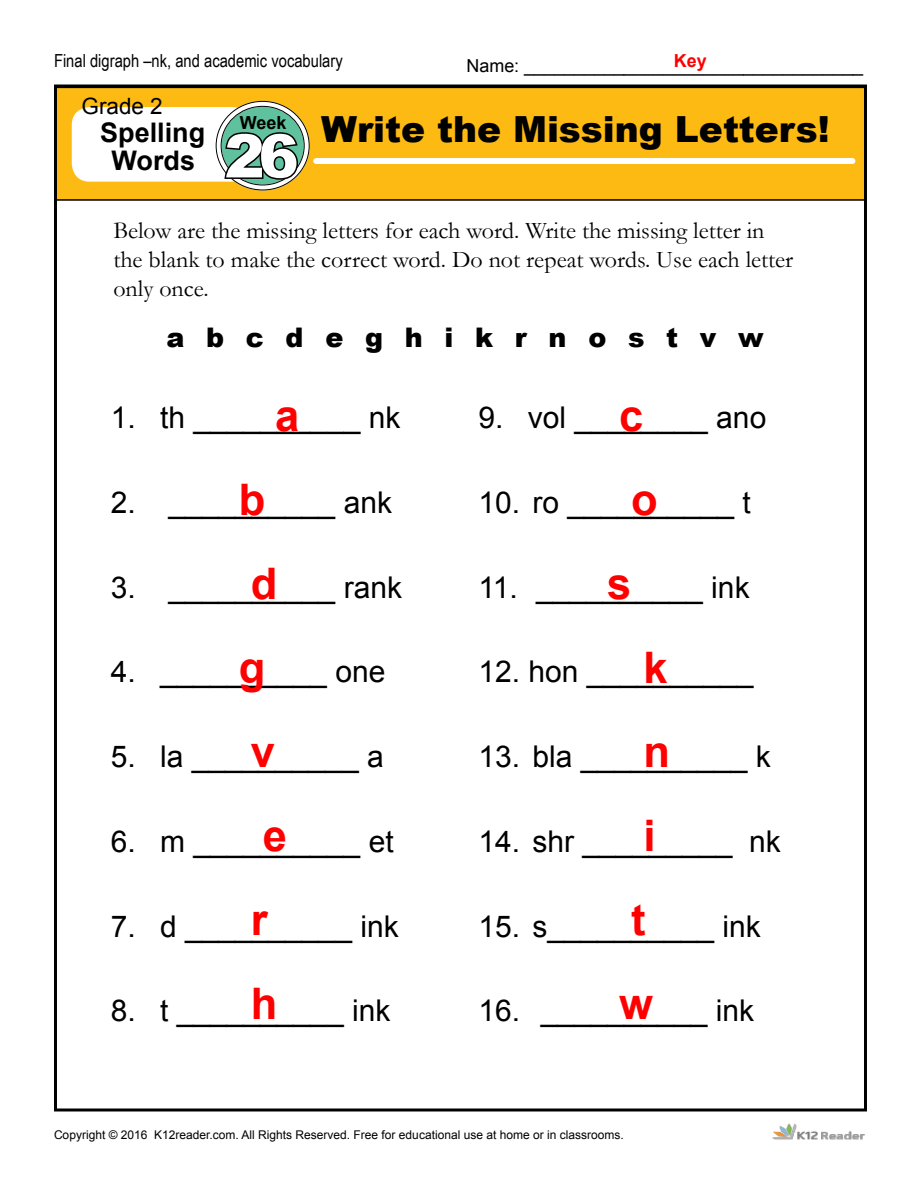
<style>
.page{position:relative;width:918px;height:1188px;background:#fff}
.page>*{position:absolute;margin:0;border:0;box-sizing:border-box;transform-origin:0 0}
.t1{font:900 60px "Arial";color:#fff}
.t2{font:700 43.5px/84px "Arial";color:#f00;text-align:center}
.t3{font:900 36px "Arial";color:#000}
.t4{font:30px "Arial";color:#000}
.t5{font:900 27px "Arial";color:#000}
.t6{font:700 27px/28.3px "Arial";color:#000;text-align:center}
.t7{font:24px/28.8px "Garamond";color:#000}
.t8{font:22.5px "Arial";color:#000}
.t9{font:18px "Arial";color:#000}
.t10{font:18px "Arial Narrow";color:#000}
.t11{font:700 18px "Arial";color:#000}
.t12{font:700 18px "Arial";color:#f00}
.t13{font:12px "Arial";color:#000}
</style>
<div class="page">
<div style="left:55px;top:87px;width:810px;height:113px;background:#fdba12"></div>
<div style="left:54px;top:87px;width:812px;height:114px;border:2px solid #000"></div>
<div style="left:72px;top:107px;width:177px;height:75px;background:#fff;border-radius:18px"></div>
<svg style="left:219px;top:104px;width:88px;height:83px;background:#6abc9f"></svg>
<div style="left:216px;top:101px;width:94px;height:89px;border:6px solid #fff;border-radius:50%"></div>
<div style="left:221px;top:106px;width:84px;height:79px;border:1px solid #000;border-radius:50%"></div>
<div style="left:316px;top:158px;width:536px;height:6px;background:#fff"></div>
<svg style="left:223px;top:130px;width:77px;height:52px;background:#48836c"></svg>
<img style="left:772px;top:1123px;width:93px;height:17px">
<p class="t10" style="left:54px;top:48px;width:290px">Final digraph –nk, and academic vocabulary</p>
<p class="t12" style="left:674px;top:49px;width:34px">Key</p>
<p class="t9" style="left:466px;top:53px;width:398px">Name: __________________________________</p>
<p class="t8" style="left:82px;top:91px;width:83px">Grade 2</p>
<p class="t6" style="left:100px;top:119px;width:107px">Spelling<br>Words</p>
<p class="t3" style="left:321px;top:103px;width:510px">Write the Missing Letters!</p>
<p class="t11" style="left:240px;top:111px;width:48px">Week</p>
<h1 class="t1" style="left:225px;top:112px;width:76px">26</h1>
<p class="t7" style="left:113px;top:216px;width:681px">Below are the missing letters for each word. Write the missing letter in the blank to make the correct word. Do not repeat words. Use each letter only once.</p>
<p class="t5" style="left:166px;top:318px;width:599px">a b c d e g h i k r n o s t v w</p>
<p class="t4" style="left:111px;top:398px;width:291px">1. th __________ nk</p>
<h2 class="t2" style="left:275px;top:375px;width:26px">a</h2>
<p class="t4" style="left:478px;top:398px;width:289px">9. vol ________ ano</p>
<h2 class="t2" style="left:619px;top:375px;width:26px">c</h2>
<h2 class="t2" style="left:239px;top:459px;width:50px">b d g v e r h</h2>
<p class="t4" style="left:111px;top:483px;width:283px">2. __________ ank</p>
<p class="t4" style="left:111px;top:567px;width:293px">3. __________ rank</p>
<p class="t4" style="left:111px;top:652px;width:276px">4. __________ one</p>
<p class="t4" style="left:111px;top:737px;width:274px">5. la __________ a</p>
<p class="t4" style="left:111px;top:822px;width:284px">6. m __________ et</p>
<p class="t4" style="left:111px;top:906px;width:289px">7. d __________ ink</p>
<p class="t4" style="left:111px;top:991px;width:281px">8. t __________ ink</p>
<p class="t4" style="left:478px;top:483px;width:274px">10. ro __________ t</p>
<h2 class="t2" style="left:631px;top:459px;width:28px">o</h2>
<h2 class="t2" style="left:607px;top:543px;width:26px">s</h2>
<p class="t4" style="left:478px;top:567px;width:273px">11. __________ ink</p>
<h2 class="t2" style="left:643px;top:627px;width:26px">k</h2>
<p class="t4" style="left:478px;top:652px;width:277px">12. hon __________</p>
<h2 class="t2" style="left:643px;top:711px;width:28px">n</h2>
<p class="t4" style="left:478px;top:737px;width:294px">13. bla __________ k</p>
<h2 class="t2" style="left:643px;top:795px;width:14px">i</h2>
<p class="t4" style="left:478px;top:822px;width:304px">14. shr _________ nk</p>
<h2 class="t2" style="left:631px;top:879px;width:16px">t</h2>
<p class="t4" style="left:478px;top:906px;width:284px">15. s__________ ink</p>
<h2 class="t2" style="left:619px;top:963px;width:35px">w</h2>
<p class="t4" style="left:478px;top:991px;width:277px">16. __________ ink</p>
<p class="t13" style="left:54px;top:1127px;width:571px">Copyright © 2016 K12reader.com. All Rights Reserved. Free for educational use at home or in classrooms.</p>
</div>
